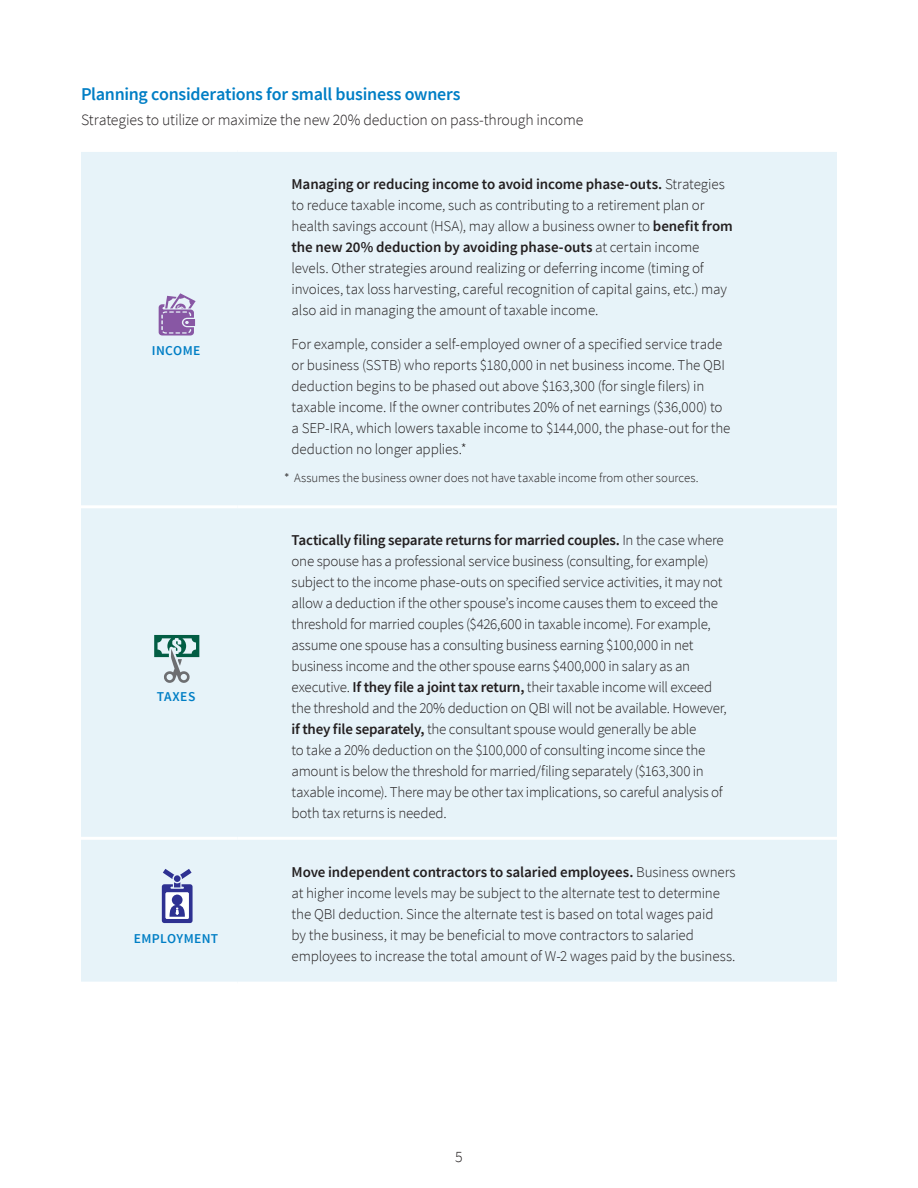
<style>
.page{position:relative;width:918px;height:1188px;background:#fff}
.page>*{position:absolute;margin:0;border:0;box-sizing:border-box;transform-origin:0 0}
.Subhead{font:600 18px "Source Sans Pro";letter-spacing:-.015em;color:#007ec5}
.Body{font:300 15.75px "Source Sans Pro";letter-spacing:-.01em;color:#231f20}
.Table_text{font:300 15px/21px "Source Sans Pro";letter-spacing:-.015em;color:#231f20}
.Subhead-2{font:600 13.5px "Source Sans Pro";letter-spacing:.025em;color:#007ec5}
.t1{font:300 12.75px "Source Sans Pro";color:#231f20}
.s1{font-weight:600}
</style>
<div class="page">
<div style="left:81px;top:152px;width:756px;height:830px;background:#e7f3f9"></div>
<hr style="left:81px;top:505px;width:157px;height:3px;background:#fff">
<hr style="left:238px;top:505px;width:599px;height:3px;background:#fff">
<hr style="left:81px;top:837px;width:157px;height:3px;background:#fff">
<hr style="left:238px;top:837px;width:599px;height:3px;background:#fff">
<svg style="left:159px;top:293px;width:37px;height:43px;background:#ab91c3"></svg>
<svg style="left:154px;top:635px;width:45px;height:48px;background:#9cbbb8"></svg>
<svg style="left:162px;top:869px;width:31px;height:54px"></svg>
<svg style="left:285px;top:473px;width:4px;height:4px"></svg>
<p class="Subhead" style="left:81px;top:83px;width:381px">Planning considerations for small business owners</p>
<p class="Body" style="left:81px;top:110px;width:504px">Strategies to utilize or maximize the new 20% deduction on pass-through income</p>
<p class="Subhead-2" style="left:152px;top:342px;width:50px">INCOME</p>
<p class="Subhead-2" style="left:157px;top:688px;width:40px">TAXES</p>
<p class="Subhead-2" style="left:134px;top:930px;width:86px">EMPLOYMENT</p>
<p class="Table_text" style="left:292px;top:173px;width:443px"><span class="s1">Managing or reducing income to avoid income phase-outs.</span> Strategies to reduce taxable income, such as contributing to a retirement plan or health savings account (HSA), may allow a business owner to <span class="s1">benefit from the new 20% deduction by avoiding phase-outs</span> at certain income levels. Other strategies around realizing or deferring income (timing of invoices, tax loss harvesting, careful recognition of capital gains, etc.) may also aid in managing the amount of taxable income.</p>
<p class="Table_text" style="left:292px;top:334px;width:440px">For example, consider a self-employed owner of a specified service trade or business (SSTB) who reports $180,000 in net business income. The QBI deduction begins to be phased out above $163,300 (for single filers) in taxable income. If the owner contributes 20% of net earnings ($36,000) to a SEP-IRA, which lowers taxable income to $144,000, the phase-out for the deduction no longer applies.*</p>
<p class="t1" style="left:294px;top:470px;width:406px">Assumes the business owner does not have taxable income from other sources.</p>
<p class="Table_text" style="left:292px;top:530px;width:437px"><span class="s1">Tactically filing separate returns for married couples.</span> In the case where one spouse has a professional service business (consulting, for example) subject to the income phase-outs on specified service activities, it may not allow a deduction if the other spouse’s income causes them to exceed the threshold for married couples ($426,600 in taxable income). For example, assume one spouse has a consulting business earning $100,000 in net business income and the other spouse earns $400,000 in salary as an executive. <span class="s1">If they file a joint tax return,</span> their taxable income will exceed the threshold and the 20% deduction on QBI will not be available. However, <span class="s1">if they file separately,</span> the consultant spouse would generally be able<br>to take a 20% deduction on the $100,000 of consulting income since the amount is below the threshold for married/filing separately ($163,300 in taxable income). There may be other tax implications, so careful analysis of both tax returns is needed.</p>
<p class="Table_text" style="left:292px;top:861px;width:446px"><span class="s1">Move independent contractors to salaried employees.</span> Business owners at higher income levels may be subject to the alternate test to determine the QBI deduction. Since the alternate test is based on total wages paid<br>by the business, it may be beneficial to move contractors to salaried employees to increase the total amount of W-2 wages paid by the business.</p>
<p class="Body" style="left:455px;top:1147px;width:9px">5</p>
</div>
